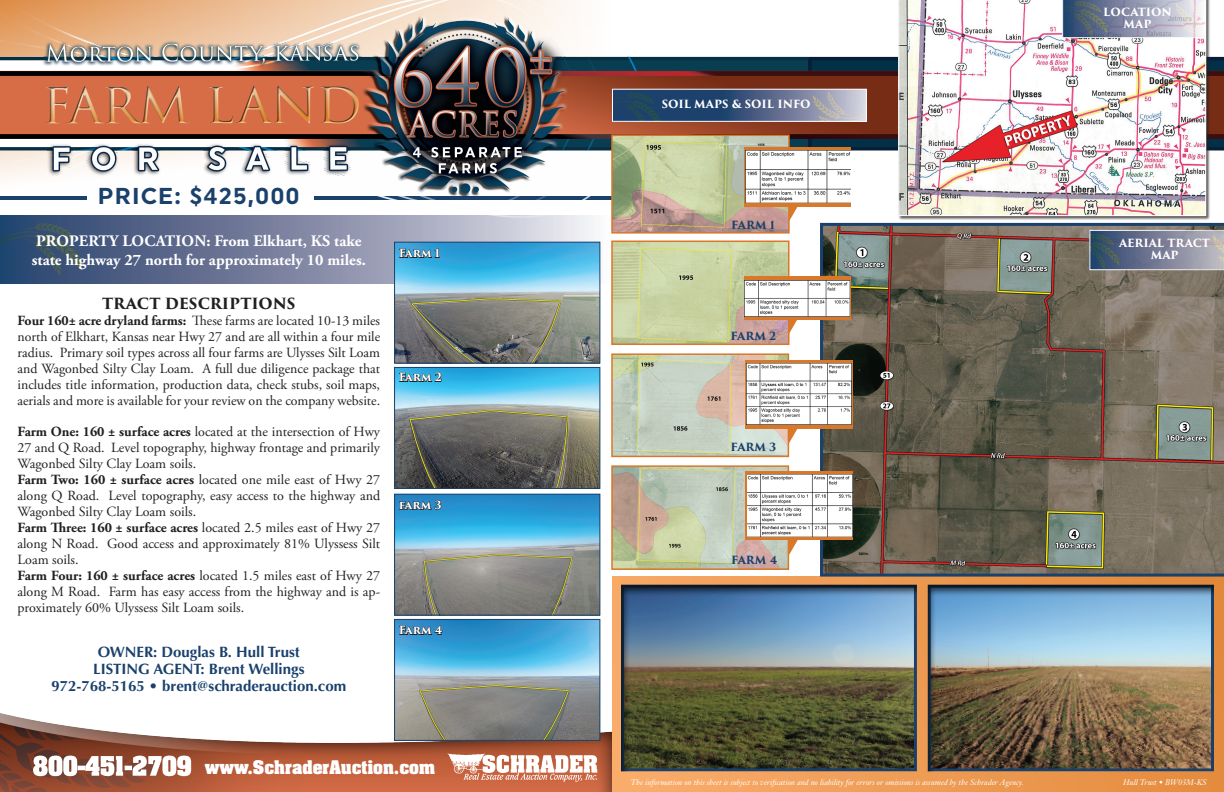
<style>
.page{position:relative;width:1224px;height:792px;background:#fff}
.page>*{position:absolute;margin:0;border:0;box-sizing:border-box;transform-origin:0 0}
.t1{font:700 23px "Uniform";letter-spacing:.05em;color:#1a416c}
.t2{font:700 16px/19px "Adobe Garamond Pro";color:#fff}
.t3{font:700 16px "Aachen";color:#fff}
.t4{font:700 15px/17px "Optima";color:#1a416c;text-align:center}
.t5{font:700 15px "Trajan Pro 3";letter-spacing:-.005em;color:#231f20}
.t6{font:14px/16px "Adobe Garamond Pro";color:#231f20;text-align:justify}
.t7{font:700 11px/12px "Trajan Pro 3";color:#fff;text-align:center}
.t8{font:700 11px "Trajan Pro 3";color:#1a416c}
.t9{font:italic 8px "Janson Text";color:#fff}
.s1{font-weight:700}
</style>
<div class="page">
<img style="left:0;top:0;width:1224px;height:792px">
<div style="left:898px;top:0;width:313px;height:220px;background:#231f20;opacity:.75"></div>
<img style="left:899px;top:0;width:307px;height:216px">
<div style="left:612px;top:576px;width:612px;height:216px;background:linear-gradient(to right,#f9ac6b,#e38a3c)"></div>
<img style="left:32px;top:754px;width:159px;height:23px">
<svg style="left:820px;top:223px;width:404px;height:354px;background:#6d6658"></svg>
<img style="left:396px;top:244px;width:202px;height:118px">
<div style="left:394px;top:242px;width:206px;height:122px;border:1px solid #1a416c"></div>
<img style="left:396px;top:369px;width:202px;height:118px">
<div style="left:394px;top:367px;width:206px;height:122px;border:1px solid #1a416c"></div>
<img style="left:396px;top:496px;width:202px;height:118px">
<div style="left:394px;top:494px;width:206px;height:122px;border:1px solid #1a416c"></div>
<img style="left:396px;top:621px;width:202px;height:118px">
<div style="left:394px;top:619px;width:206px;height:122px;border:1px solid #1a416c"></div>
<svg style="left:399px;top:248px;width:41px;height:31px"></svg>
<svg style="left:399px;top:372px;width:43px;height:31px"></svg>
<svg style="left:398px;top:499px;width:44px;height:31px"></svg>
<svg style="left:399px;top:625px;width:44px;height:31px"></svg>
<img style="left:614px;top:138px;width:173px;height:93px">
<div style="left:611px;top:135px;width:179px;height:99px;border:2px solid #d87828"></div>
<div style="left:745px;top:147px;width:106px;height:59px;background:linear-gradient(to right,#d87828,#d87828)"></div>
<img style="left:745px;top:151px;width:106px;height:52px">
<svg style="left:789px;top:205px;width:9px;height:16px"></svg>
<img style="left:614px;top:244px;width:173px;height:98px">
<div style="left:611px;top:241px;width:179px;height:104px;border:2px solid #d87828"></div>
<svg style="left:744px;top:276px;width:107px;height:44px"></svg>
<img style="left:745px;top:280px;width:105px;height:36px">
<svg style="left:789px;top:318px;width:9px;height:16px"></svg>
<img style="left:614px;top:356px;width:172px;height:98px">
<div style="left:611px;top:353px;width:178px;height:104px;border:2px solid #d87828"></div>
<div style="left:745px;top:360px;width:108px;height:69px;background:#d87828"></div>
<img style="left:746px;top:363px;width:106px;height:62px">
<svg style="left:788px;top:429px;width:10px;height:15px"></svg>
<img style="left:614px;top:468px;width:172px;height:99px">
<div style="left:611px;top:465px;width:178px;height:105px;border:2px solid #d87828"></div>
<div style="left:746px;top:471px;width:107px;height:69px;background:linear-gradient(to right,#d87828,#d87828)"></div>
<img style="left:747px;top:475px;width:105px;height:62px">
<svg style="left:789px;top:539px;width:9px;height:16px"></svg>
<svg style="left:1089px;top:230px;width:135px;height:40px;background:#7a8297"></svg>
<svg style="left:614px;top:91px;width:251px;height:29px;background:#39547a"></svg>
<div style="left:612px;top:89px;width:255px;height:33px;border:1px solid #fff"></div>
<svg style="left:813px;top:91px;width:54px;height:28px;background:#b8b9c4"></svg>
<svg style="left:612px;top:90px;width:36px;height:14px"></svg>
<svg style="left:0;top:219px;width:64px;height:21px"></svg>
<svg style="left:1062px;top:0;width:144px;height:38px;background:#929aad"></svg>
<img style="left:447px;top:752px;width:151px;height:32px">
<div style="left:620px;top:583px;width:297px;height:189px;background:#231f20;opacity:.75"></div>
<div style="left:926px;top:583px;width:289px;height:189px;background:#231f20;opacity:.75"></div>
<h1 class="t1" style="left:98px;top:182px;width:203px">PRICE: $425,000</h1>
<p class="t2" style="left:32px;top:231px;width:336px">PROPERTY LOCATION: From Elkhart, KS take state highway 27 north for approximately 10 miles.</p>
<p class="t5" style="left:102px;top:292px;width:195px">TRACT DESCRIPTIONS</p>
<p class="t6" style="left:18px;top:313px;width:364px"><span class="s1">Four 160± acre dryland farms:</span> These farms are located 10-13 miles north of Elkhart, Kansas near Hwy 27 and are all within a four mile radius. Primary soil types across all four farms are Ulysses Silt Loam and Wagonbed Silty Clay Loam. A full due diligence package that includes title information, production data, check stubs, soil maps, aerials and more is available for your review on the company website.</p>
<p class="t6" style="left:18px;top:424px;width:364px;text-align:left"><span class="s1">Farm One: 160 ± surface acres</span> located at the intersection of Hwy 27 and Q Road. Level topography, highway frontage and primarily Wagonbed Silty Clay Loam soils.<br><span class="s1">Farm Two: 160 ± surface acres</span> located one mile east of Hwy 27 along Q Road. Level topography, easy access to the highway and Wagonbed Silty Clay Loam soils.<br><span class="s1">Farm Three: 160 ± surface acres</span> located 2.5 miles east of Hwy 27 along N Road. Good access and approximately 81% Ulyssess Silt Loam soils.<br><span class="s1">Farm Four: 160 ± surface acres</span> located 1.5 miles east of Hwy 27 along M Road. Farm has easy access from the highway and is ap&shy;proximately 60% Ulyssess Silt Loam soils.</p>
<p class="t4" style="left:51px;top:644px;width:296px">OWNER: Douglas B. Hull Trust<br>LISTING AGENT: Brent Wellings<br>972-768-5165 • brent@schraderauction.com</p>
<p class="t7" style="left:399px;top:248px;width:42px">Farm 1</p>
<p class="t7" style="left:399px;top:372px;width:44px">Farm 2</p>
<p class="t7" style="left:399px;top:499px;width:44px">farm 3</p>
<p class="t7" style="left:399px;top:625px;width:45px">Farm 4</p>
<p class="t3" style="left:205px;top:755px;width:232px">www.SchraderAuction.com</p>
<p class="t7" style="left:662px;top:98px;width:151px">SOIL MAPS &amp; SOIL INFO</p>
<p class="t8" style="left:731px;top:217px;width:45px">FARM 1</p>
<p class="t8" style="left:730px;top:328px;width:47px">FARM 2</p>
<p class="t8" style="left:731px;top:439px;width:47px">FARM 3</p>
<p class="t8" style="left:731px;top:552px;width:48px">FARM 4</p>
<p class="t7" style="left:1103px;top:6px;width:70px">LOCATION<br>MAP</p>
<p class="t7" style="left:1119px;top:237px;width:93px">AERIAL TRACT<br>MAP</p>
<p class="t9" style="left:631px;top:777px;width:395px">The information on this sheet is subject to verification and no liability for errors or omissions is assumed by the Schrader Agency.</p>
<p class="t9" style="left:1123px;top:777px;width:85px">Hull Trust • BW03M-KS</p>
</div>
